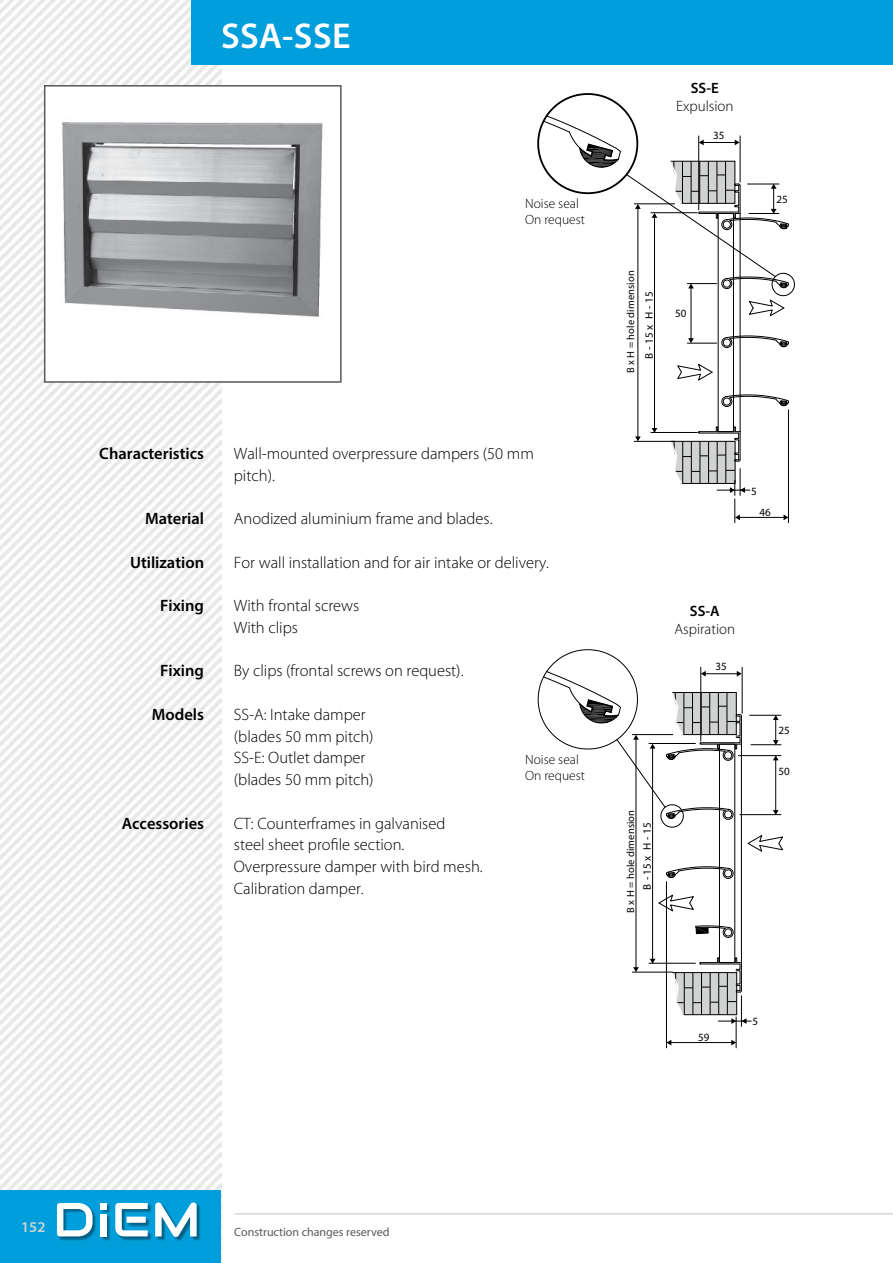
<style>
.page{position:relative;width:893px;height:1263px;background:#fff}
.page>*{position:absolute;margin:0;border:0;box-sizing:border-box;transform-origin:0 0}
.t1{font:600 36px "Myriad Pro";letter-spacing:.01em;color:#fff}
.t2{font:300 16.5px/21.8px "Myriad Pro";color:#000}
.t3{font:600 16.5px "Myriad Pro";color:#000}
.t4{font:300 15px "Myriad Pro";color:#000}
.t5{font:600 15px "Myriad Pro";color:#000}
.t6{font:600 15px "Myriad Pro";color:#d1d3d4}
.t7{font:300 13.5px/16.2px "Myriad Pro";color:#000}
.t8{font:12px "Myriad Pro";color:#58595b}
.t9{font:11.1px "Myriad Pro";color:#000}
.t10{font:10.5px "Myriad Pro";letter-spacing:.01em;color:#000}
</style>
<div class="page">
<img style="left:0;top:0;width:221px;height:1191px">
<div style="left:0;top:1191px;width:221px;height:72px;background:#009fdb"></div>
<div style="left:191px;top:0;width:702px;height:65px;background:#009fdb"></div>
<div style="left:44px;top:85px;width:298px;height:298px;background:#fff;border:2px solid #58595b"></div>
<img style="left:62px;top:122px;width:261px;height:195px">
<svg style="left:537px;top:93px;width:258px;height:430px"></svg>
<hr style="left:741px;top:996px;width:1px;height:30px;background:#000">
<hr style="left:736px;top:1017px;width:1px;height:31px;background:#000">
<hr style="left:666px;top:882px;width:1px;height:166px;background:#000">
<hr style="left:670px;top:1042px;width:63px;height:1px;background:#000">
<svg style="left:667px;top:1040px;width:4px;height:5px"></svg>
<svg style="left:731px;top:1040px;width:5px;height:5px"></svg>
<svg style="left:537px;top:649px;width:246px;height:375px"></svg>
<hr style="left:742px;top:667px;width:1px;height:46px;background:#000">
<hr style="left:700px;top:667px;width:1px;height:74px;background:#000">
<hr style="left:234px;top:1213px;width:659px;height:1px;background:#d1d3d4">
<div style="left:58px;top:1203px;width:144px;height:39px;background:#000;opacity:.4"></div>
<svg style="left:57px;top:1203px;width:36px;height:33px"></svg>
<div style="left:100px;top:1213px;width:7px;height:23px;background:#fff"></div>
<svg style="left:115px;top:1203px;width:33px;height:33px"></svg>
<svg style="left:155px;top:1202px;width:42px;height:35px"></svg>
<div style="left:100px;top:1203px;width:7px;height:6px;background:#fff"></div>
<h1 class="t1" style="left:221px;top:13px;width:131px">SSA-SSE</h1>
<p class="t7" style="left:525px;top:195px;width:61px">Noise seal<br>On request</p>
<p class="t3" style="left:99px;top:443px;width:106px">Characteristics</p>
<p class="t2" style="left:234px;top:442px;width:302px">Wall-mounted overpressure dampers (50 mm pitch).</p>
<p class="t3" style="left:145px;top:508px;width:61px">Material</p>
<p class="t2" style="left:234px;top:508px;width:260px">Anodized aluminium frame and blades.</p>
<p class="t3" style="left:130px;top:552px;width:76px">Utilization</p>
<p class="t2" style="left:234px;top:551px;width:317px">For wall installation and for air intake or delivery.</p>
<p class="t3" style="left:160px;top:595px;width:45px">Fixing</p>
<p class="t2" style="left:234px;top:595px;width:127px">With frontal screws<br>With clips</p>
<p class="t3" style="left:160px;top:660px;width:45px">Fixing</p>
<p class="t2" style="left:234px;top:660px;width:231px">By clips (frontal screws on request).</p>
<p class="t3" style="left:152px;top:704px;width:54px">Models</p>
<p class="t2" style="left:234px;top:703px;width:141px">SS-A: Intake damper (blades 50 mm pitch)<br>SS-E: Outlet damper (blades 50 mm pitch)</p>
<p class="t3" style="left:122px;top:813px;width:84px">Accessories</p>
<p class="t2" style="left:234px;top:812px;width:250px">CT: Counterframes in galvanised<br>steel sheet profile section.<br>Overpressure damper with bird mesh.<br>Calibration damper.</p>
<p class="t7" style="left:525px;top:751px;width:61px">Noise seal<br>On request</p>
<p class="t5" style="left:691px;top:79px;width:30px">SS-E</p>
<p class="t4" style="left:676px;top:97px;width:59px">Expulsion</p>
<p class="t9" style="left:713px;top:129px;width:13px">35</p>
<p class="t10" style="left:624px;top:373px;width:104px;rotate:-90deg">B x H = hole dimension</p>
<p class="t9" style="left:642px;top:359px;width:69px;rotate:-90deg">B - 15 x H - 15</p>
<p class="t9" style="left:675px;top:307px;width:13px">50</p>
<p class="t9" style="left:776px;top:193px;width:13px">25</p>
<p class="t9" style="left:751px;top:485px;width:7px">5</p>
<p class="t9" style="left:759px;top:505px;width:13px">46</p>
<p class="t5" style="left:690px;top:601px;width:31px">SS-A</p>
<p class="t4" style="left:674px;top:620px;width:62px">Aspiration</p>
<p class="t9" style="left:715px;top:660px;width:13px">35</p>
<p class="t10" style="left:624px;top:913px;width:104px;rotate:-90deg">B x H = hole dimension</p>
<p class="t9" style="left:640px;top:890px;width:69px;rotate:-90deg">B - 15 x H - 15</p>
<p class="t9" style="left:779px;top:724px;width:13px">25</p>
<p class="t9" style="left:779px;top:764px;width:13px">50</p>
<p class="t9" style="left:698px;top:1030px;width:13px">59</p>
<p class="t9" style="left:753px;top:1014px;width:7px">5</p>
<p class="t6" style="left:21px;top:1217px;width:26px">152</p>
<p class="t8" style="left:234px;top:1225px;width:157px">Construction changes reserved</p>
</div>
